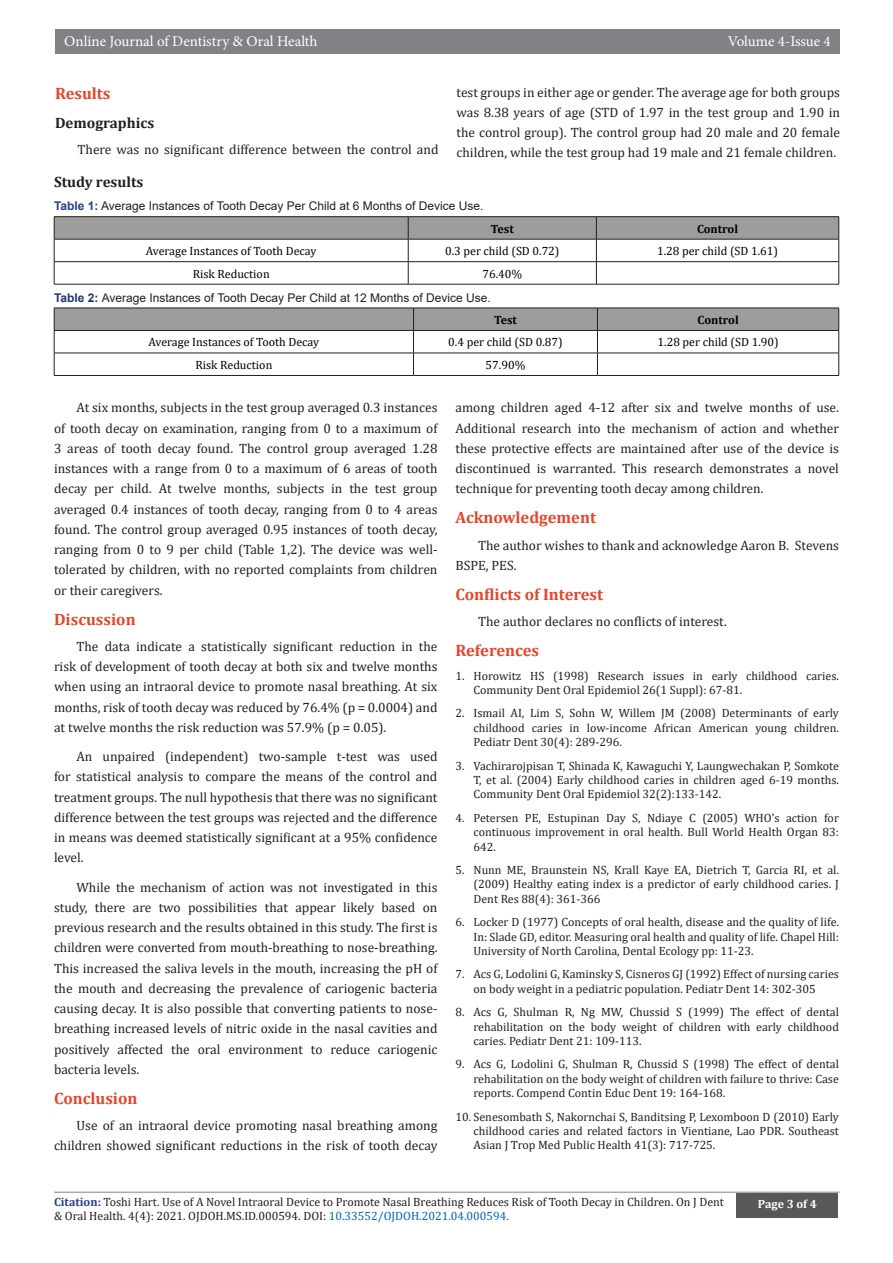
<style>
.page{position:relative;width:893px;height:1263px;background:#fff}
.page>*{position:absolute;margin:0;border:0;box-sizing:border-box;transform-origin:0 0}
.t1{font:700 16.5px "Cambria";color:#e8442a}
.t2{font:15px "Minion Pro";color:#fff}
.t3{font:700 15px "Cambria";color:#231f20}
.t4{font:13.5px/20.2px "Cambria";color:#231f20;text-align:justify}
.t5{font:12px/14.4px "Cambria";color:#231f20;text-align:justify}
.t6{font:12px "Cambria";color:#000}
.t7{font:12px "Arial";color:#231f20}
.t8{font:700 12px "Cambria";color:#000}
.t9{font:700 12px "Cambria";color:#fff}
.s1{font-weight:700;color:#253f8e}
.s2{font-weight:700;color:#233571}
.s3{color:#0563c1}
</style>
<div class="page">
<hr style="left:54px;top:1191px;width:785px;height:2px;background:#a8a9ad">
<div style="left:55px;top:29px;width:785px;height:25px;background:#808285"></div>
<div style="left:736px;top:1193px;width:102px;height:24px;background:#57585a"></div>
<hr style="left:54px;top:216px;width:354px;height:1px;background:#231f20">
<hr style="left:408px;top:216px;width:188px;height:1px;background:#231f20">
<hr style="left:596px;top:216px;width:243px;height:1px;background:#231f20">
<svg style="left:54px;top:217px;width:785px;height:67px"></svg>
<hr style="left:54px;top:284px;width:354px;height:1px;background:#231f20">
<hr style="left:408px;top:284px;width:188px;height:1px;background:#231f20">
<hr style="left:596px;top:284px;width:243px;height:1px;background:#231f20">
<svg style="left:54px;top:308px;width:785px;height:67px"></svg>
<hr style="left:54px;top:375px;width:360px;height:1px;background:#231f20">
<hr style="left:414px;top:375px;width:183px;height:1px;background:#231f20">
<hr style="left:597px;top:375px;width:242px;height:1px;background:#231f20">
<p class="t2" style="left:64px;top:31px;width:255px">Online Journal of Dentistry &amp; Oral Health</p>
<p class="t2" style="left:728px;top:31px;width:105px">Volume 4-Issue 4</p>
<p class="t1" style="left:55px;top:82px;width:57px">Results</p>
<p class="t3" style="left:55px;top:112px;width:101px">Demographics</p>
<p class="t4" style="left:78px;top:140px;width:362px">There was no significant difference between the control and</p>
<p class="t4" style="left:457px;top:82px;width:385px">test groups in either age or gender. The average age for both groups was 8.38 years of age (STD of 1.97 in the test group and 1.90 in the control group). The control group had 20 male and 20 female children, while the test group had 19 male and 21 female children.</p>
<p class="t3" style="left:54px;top:171px;width:91px">Study results</p>
<p class="t7" style="left:54px;top:198px;width:431px"><span class="s1">Table 1:</span> Average Instances of Tooth Decay Per Child at 6 Months of Device Use.</p>
<p class="t8" style="left:491px;top:220px;width:24px">Test</p>
<p class="t8" style="left:697px;top:220px;width:43px">Control</p>
<p class="t6" style="left:146px;top:244px;width:172px">Average Instances of Tooth Decay</p>
<p class="t6" style="left:445px;top:244px;width:116px">0.3 per child (SD 0.72)</p>
<p class="t6" style="left:657px;top:244px;width:123px">1.28 per child (SD 1.61)</p>
<p class="t6" style="left:193px;top:266px;width:79px">Risk Reduction</p>
<p class="t6" style="left:482px;top:266px;width:41px">76.40%</p>
<p class="t7" style="left:54px;top:289px;width:438px"><span class="s2">Table 2:</span> Average Instances of Tooth Decay Per Child at 12 Months of Device Use.</p>
<p class="t8" style="left:494px;top:311px;width:24px">Test</p>
<p class="t8" style="left:697px;top:311px;width:43px">Control</p>
<p class="t6" style="left:149px;top:335px;width:172px">Average Instances of Tooth Decay</p>
<p class="t6" style="left:448px;top:335px;width:116px">0.4 per child (SD 0.87)</p>
<p class="t6" style="left:658px;top:335px;width:123px">1.28 per child (SD 1.90)</p>
<p class="t6" style="left:195px;top:358px;width:79px">Risk Reduction</p>
<p class="t6" style="left:486px;top:358px;width:41px">57.90%</p>
<p class="t4" style="left:54px;top:398px;width:385px;text-indent:22px">At six months, subjects in the test group averaged 0.3 instances of tooth decay on examination, ranging from 0 to a maximum of 3 areas of tooth decay found. The control group averaged 1.28 instances with a range from 0 to a maximum of 6 areas of tooth decay per child. At twelve months, subjects in the test group averaged 0.4 instances of tooth decay, ranging from 0 to 4 areas found. The control group averaged 0.95 instances of tooth decay, ranging from 0 to 9 per child (Table 1,2). The device was well&shy;tolerated by children, with no reported complaints from children or their caregivers.</p>
<p class="t1" style="left:54px;top:607px;width:83px">Discussion</p>
<p class="t4" style="left:54px;top:636px;width:385px;text-indent:22px">The data indicate a statistically significant reduction in the risk of development of tooth decay at both six and twelve months when using an intraoral device to promote nasal breathing. At six months, risk of tooth decay was reduced by 76.4% (p = 0.0004) and at twelve months the risk reduction was 57.9% (p = 0.05).</p>
<p class="t4" style="left:54px;top:746px;width:385px;text-indent:22px">An unpaired (independent) two-sample t-test was used for statistical analysis to compare the means of the control and treatment groups. The null hypothesis that there was no significant difference between the test groups was rejected and the difference in means was deemed statistically significant at a 95% confidence level.</p>
<p class="t4" style="left:54px;top:877px;width:385px;text-indent:22px">While the mechanism of action was not investigated in this study, there are two possibilities that appear likely based on previous research and the results obtained in this study. The first is children were converted from mouth-breathing to nose-breathing.<br>This increased the saliva levels in the mouth, increasing the pH of the mouth and decreasing the prevalence of cariogenic bacteria causing decay. It is also possible that converting patients to nose&shy;breathing increased levels of nitric oxide in the nasal cavities and positively affected the oral environment to reduce cariogenic bacteria levels.</p>
<p class="t1" style="left:54px;top:1087px;width:85px">Conclusion</p>
<p class="t4" style="left:54px;top:1115px;width:385px;text-align:right">Use of an intraoral device promoting nasal breathing among children showed significant reductions in the risk of tooth decay</p>
<p class="t4" style="left:455px;top:398px;width:385px">among children aged 4-12 after six and twelve months of use.<br>Additional research into the mechanism of action and whether these protective effects are maintained after use of the device is discontinued is warranted. This research demonstrates a novel technique for preventing tooth decay among children.</p>
<p class="t1" style="left:455px;top:506px;width:142px">Acknowledgement</p>
<p class="t4" style="left:455px;top:535px;width:385px;text-indent:22px">The author wishes to thank and acknowledge Aaron B. Stevens<br>BSPE, PES.</p>
<p class="t1" style="left:455px;top:583px;width:149px">Conflicts of Interest</p>
<p class="t4" style="left:478px;top:611px;width:250px">The author declares no conflicts of interest.</p>
<p class="t1" style="left:455px;top:639px;width:85px">References</p>
<p class="t5" style="left:473px;top:668px;width:367px;text-indent:-18px">1. Horowitz HS (1998) Research issues in early childhood caries.<br>Community Dent Oral Epidemiol 26(1 Suppl): 67-81.</p>
<p class="t5" style="left:473px;top:706px;width:367px;text-indent:-18px">2. Ismail AI, Lim S, Sohn W, Willem JM (2008) Determinants of early childhood caries in low-income African American young children.<br>Pediatr Dent 30(4): 289-296.</p>
<p class="t5" style="left:473px;top:758px;width:367px;text-indent:-18px">3. Vachirarojpisan T, Shinada K, Kawaguchi Y, Laungwechakan P, Somkote T, et al. (2004) Early childhood caries in children aged 6-19 months.<br>Community Dent Oral Epidemiol 32(2):133-142.</p>
<p class="t5" style="left:473px;top:810px;width:367px;text-indent:-18px">4. Petersen PE, Estupinan Day S, Ndiaye C (2005) WHO’s action for continuous improvement in oral health. Bull World Health Organ 83:<br>642.</p>
<p class="t5" style="left:473px;top:863px;width:367px;text-indent:-18px">5. Nunn ME, Braunstein NS, Krall Kaye EA, Dietrich T, Garcia RI, et al. (2009) Healthy eating index is a predictor of early childhood caries. J Dent Res 88(4): 361-366</p>
<p class="t5" style="left:473px;top:915px;width:367px;text-indent:-18px">6. Locker D (1977) Concepts of oral health, disease and the quality of life.<br>In: Slade GD, editor. Measuring oral health and quality of life. Chapel Hill:<br>University of North Carolina, Dental Ecology pp: 11-23.</p>
<p class="t5" style="left:455px;top:967px;width:385px;text-align:center">7. Acs G, Lodolini G, Kaminsky S, Cisneros GJ (1992) Effect of nursing caries on body weight in a pediatric population. Pediatr Dent 14: 302-305</p>
<p class="t5" style="left:473px;top:1005px;width:367px;text-indent:-18px">8. Acs G, Shulman R, Ng MW, Chussid S (1999) The effect of dental rehabilitation on the body weight of children with early childhood caries. Pediatr Dent 21: 109-113.</p>
<p class="t5" style="left:473px;top:1057px;width:367px;text-indent:-18px">9. Acs G, Lodolini G, Shulman R, Chussid S (1998) The effect of dental rehabilitation on the body weight of children with failure to thrive: Case reports. Compend Contin Educ Dent 19: 164-168.</p>
<p class="t5" style="left:473px;top:1109px;width:367px;text-indent:-18px">10. Senesombath S, Nakornchai S, Banditsing P, Lexomboon D (2010) Early childhood caries and related factors in Vientiane, Lao PDR. Southeast Asian J Trop Med Public Health 41(3): 717-725.</p>
<p class="t5" style="left:54px;top:1194px;width:671px"><span class="s1">Citation:</span> Toshi Hart. Use of A Novel Intraoral Device to Promote Nasal Breathing Reduces Risk of Tooth Decay in Children. On J Dent &amp; Oral Health. 4(4): 2021. OJDOH.MS.ID.000594. DOI: <span class="s3">10.33552/OJDOH.2021.04.000594.</span></p>
<p class="t9" style="left:758px;top:1196px;width:60px">Page 3 of 4</p>
</div>
